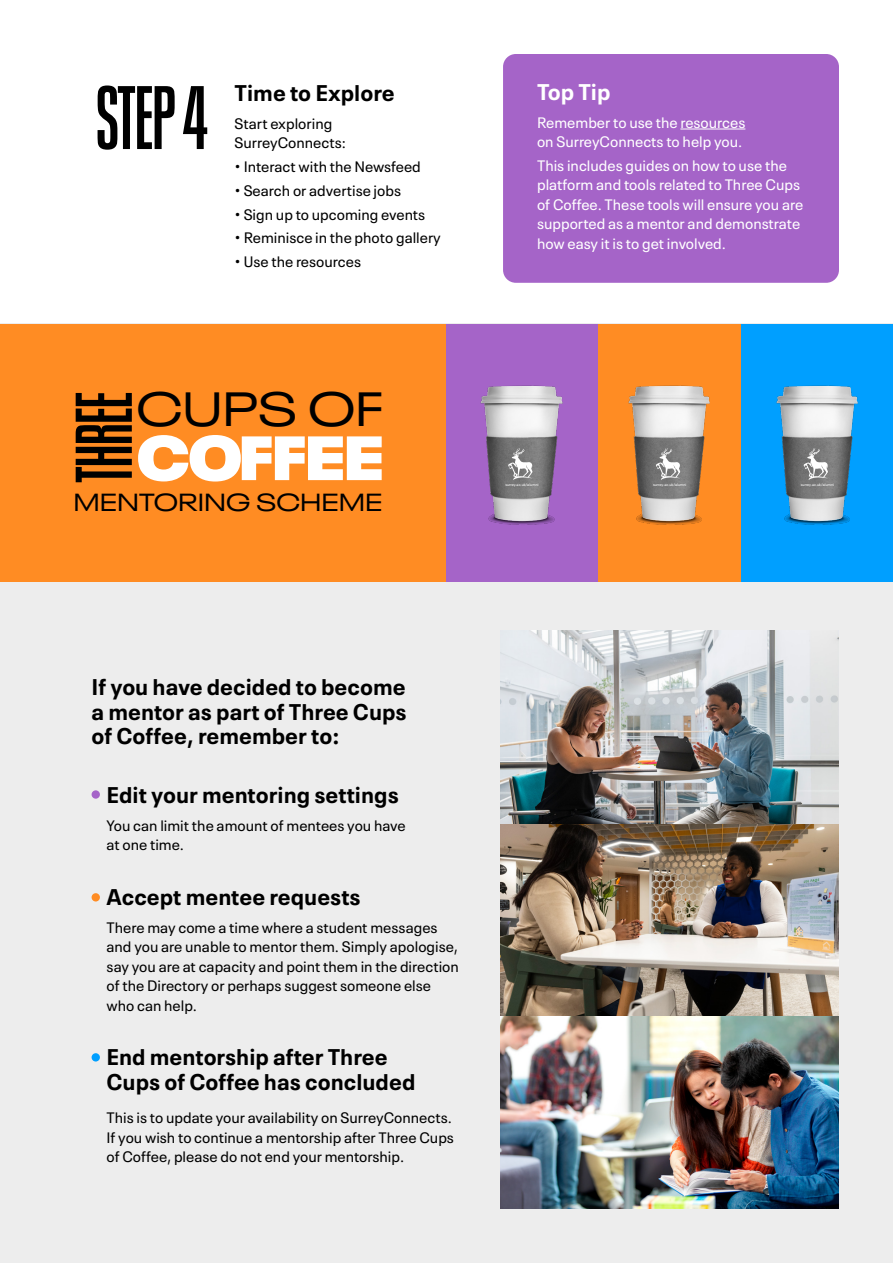
<style>
.page{position:relative;width:893px;height:1263px;background:#fff}
.page>*{position:absolute;margin:0;border:0;box-sizing:border-box;transform-origin:0 0}
.t1{font:600 89.1px "Neue Plak Comp";color:#000}
.t2{font:600 79.5px "Neue Plak Comp";letter-spacing:-.01em;color:#000}
.t3{font:900 expanded 61.95px "Neue Plak";letter-spacing:-.025em;color:#fff}
.t4{font:expanded 47.7px "Neue Plak";color:#000}
.t5{font:expanded 24.6px "Neue Plak";color:#000}
.t6{font:700 22.5px/24.8px "Neue Plak Text";color:#000;text-align:justify}
.t7{font:700 22.5px "Neue Plak Text";color:#fff}
.t8{font:15px/19.5px "Neue Plak Text";color:#000}
.t9{font:15px/19.5px "Neue Plak Text";color:#fff}
.t10{font:3.75px "Neue Plak Text";color:#fff}
</style>
<div class="page">
<div style="left:503px;top:54px;width:336px;height:229px;background:#a564c8;border-radius:13px"></div>
<hr style="left:680px;top:129px;width:65px;height:1px;background:#fff">
<div style="left:0;top:324px;width:893px;height:939px;background:#ededed"></div>
<div style="left:595px;top:324px;width:151px;height:257px;background:#ff8c23"></div>
<div style="left:0;top:324px;width:455px;height:257px;background:#ff8c23"></div>
<div style="left:742px;top:324px;width:151px;height:257px;background:#009fff"></div>
<div style="left:446px;top:324px;width:151px;height:257px;background:#a564c8"></div>
<img style="left:480px;top:385px;width:83px;height:140px">
<svg style="left:508px;top:448px;width:25px;height:32px"></svg>
<img style="left:628px;top:385px;width:82px;height:140px">
<svg style="left:656px;top:448px;width:24px;height:32px"></svg>
<img style="left:776px;top:385px;width:82px;height:140px">
<svg style="left:803px;top:448px;width:25px;height:32px"></svg>
<div style="left:92px;top:790px;width:8px;height:9px;background:#a564c8;border-radius:50%"></div>
<div style="left:92px;top:893px;width:8px;height:8px;background:#ff8c23;border-radius:50%"></div>
<div style="left:92px;top:1053px;width:8px;height:8px;background:#009fff;border-radius:50%"></div>
<img style="left:501px;top:631px;width:338px;height:385px">
<img style="left:501px;top:1016px;width:338px;height:193px">
<h1 class="t1" style="left:96px;top:59px;width:113px">STEP 4</h1>
<h3 class="t6" style="left:235px;top:78px;width:162px">Time to Explore</h3>
<p class="t8" style="left:235px;top:112px;width:113px">Start exploring<br>SurreyConnects:</p>
<p class="t8" style="left:235px;top:156px;width:188px">• Interact with the Newsfeed</p>
<p class="t8" style="left:235px;top:179px;width:168px">• Search or advertise jobs</p>
<p class="t8" style="left:235px;top:203px;width:192px">• Sign up to upcoming events</p>
<p class="t8" style="left:235px;top:227px;width:208px">• Reminisce in the photo gallery</p>
<p class="t8" style="left:235px;top:251px;width:128px">• Use the resources</p>
<h3 class="t4" style="left:136px;top:370px;width:248px">CUPS OF</h3>
<h2 class="t2" style="left:52px;top:483px;width:92px;rotate:-90deg">THREE</h2>
<h3 class="t3" style="left:137px;top:405px;width:249px">COFFEE</h3>
<h3 class="t5" style="left:73px;top:482px;width:311px">MENTORING SCHEME</h3>
<h3 class="t7" style="left:537px;top:74px;width:75px">Top Tip</h3>
<p class="t9" style="left:537px;top:111px;width:210px">Remember to use the resources on SurreyConnects to help you.</p>
<p class="t9" style="left:537px;top:154px;width:268px">This includes guides on how to use the platform and tools related to Three Cups of Coffee. These tools will ensure you are supported as a mentor and demonstrate how easy it is to get involved.</p>
<p class="t10" style="left:505px;top:481px;width:35px">surrey.ac.uk/alumni</p>
<p class="t10" style="left:653px;top:481px;width:35px">surrey.ac.uk/alumni</p>
<p class="t10" style="left:801px;top:481px;width:35px">surrey.ac.uk/alumni</p>
<h3 class="t6" style="left:92px;top:672px;width:317px">If you have decided to become a mentor as part of Three Cups of Coffee, remember to:</h3>
<h3 class="t6" style="left:106px;top:780px;width:294px">Edit your mentoring settings</h3>
<p class="t8" style="left:106px;top:814px;width:301px">You can limit the amount of mentees you have at one time.</p>
<h3 class="t6" style="left:106px;top:882px;width:256px">Accept mentee requests</h3>
<p class="t8" style="left:106px;top:916px;width:354px">There may come a time where a student messages and you are unable to mentor them. Simply apologise, say you are at capacity and point them in the direction of the Directory or perhaps suggest someone else who can help.</p>
<h3 class="t6" style="left:106px;top:1042px;width:310px">End mentorship after Three<br>Cups of Coffee has concluded</h3>
<p class="t8" style="left:106px;top:1106px;width:349px">This is to update your availability on SurreyConnects.<br>If you wish to continue a mentorship after Three Cups of Coffee, please do not end your mentorship.</p>
</div>
